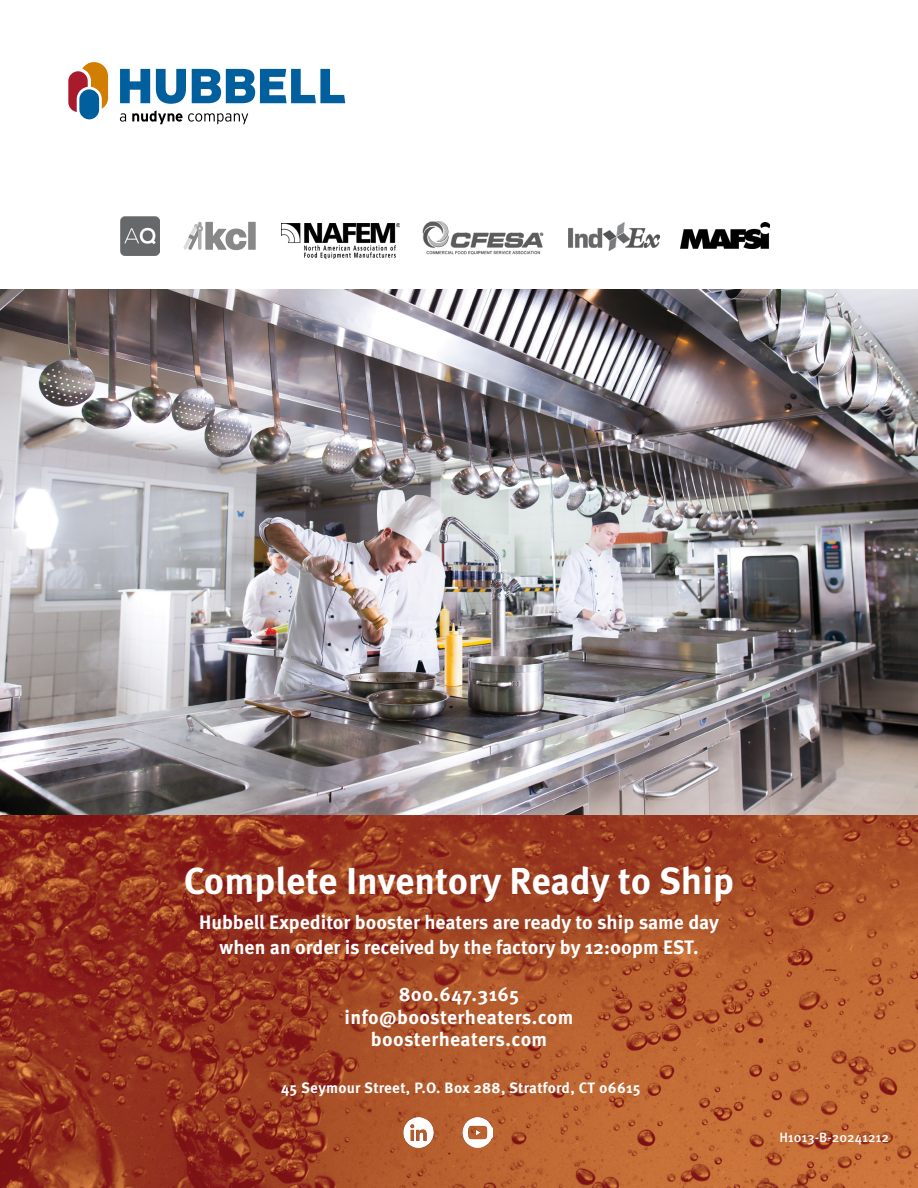
<style>
.page{position:relative;width:918px;height:1188px;background:#fff}
.page>*{position:absolute;margin:0;border:0;box-sizing:border-box;transform-origin:0 0}
.t1{font:700 37.5px "Meta Pro";color:#fff}
.t2{font:700 19.5px/25.5px "Meta Pro";color:#fff;text-align:center}
.t3{font:700 19.5px/22.5px "Meta Pro";letter-spacing:.02em;color:#fff;text-align:center}
.t4{font:700 15px "Meta Pro";letter-spacing:.02em;color:#fff}
.t5{font:500 13.5px "Meta Pro";color:#fff}
</style>
<div class="page">
<img style="left:0;top:290px;width:918px;height:525px">
<img style="left:0;top:815px;width:918px;height:373px">
<svg style="left:68px;top:62px;width:40px;height:50px"></svg>
<div style="left:79px;top:89px;width:20px;height:30px;background:#005f9c;border-radius:10px"></div>
<svg style="left:120px;top:113px;width:6px;height:9px"></svg>
<svg style="left:132px;top:110px;width:116px;height:14px"></svg>
<svg style="left:120px;top:69px;width:30px;height:34px"></svg>
<svg style="left:156px;top:69px;width:30px;height:35px"></svg>
<svg style="left:192px;top:69px;width:153px;height:34px"></svg>
<img style="left:399px;top:1118px;width:93px;height:30px">
<img style="left:569px;top:223px;width:91px;height:28px">
<img style="left:681px;top:222px;width:88px;height:27px">
<img style="left:422px;top:221px;width:122px;height:33px">
<img style="left:282px;top:224px;width:117px;height:34px">
<img style="left:121px;top:217px;width:38px;height:38px">
<div style="left:248px;top:222px;width:8px;height:28px;background:#888"></div>
<svg style="left:183px;top:222px;width:63px;height:28px"></svg>
<h1 class="t1" style="left:184px;top:852px;width:552px">Complete Inventory Ready to Ship</h1>
<p class="t2" style="left:199px;top:908px;width:521px">Hubbell Expeditor booster heaters are ready to ship same day when an order is received by the factory by 12:00pm EST.</p>
<p class="t3" style="left:345px;top:982px;width:230px">800.647.3165 info@boosterheaters.com boosterheaters.com</p>
<p class="t4" style="left:281px;top:1076px;width:361px">45 Seymour Street, P.O. Box 288, Stratford, CT 06615</p>
<p class="t5" style="left:779px;top:1127px;width:111px">H1013-B-20241212</p>
</div>
